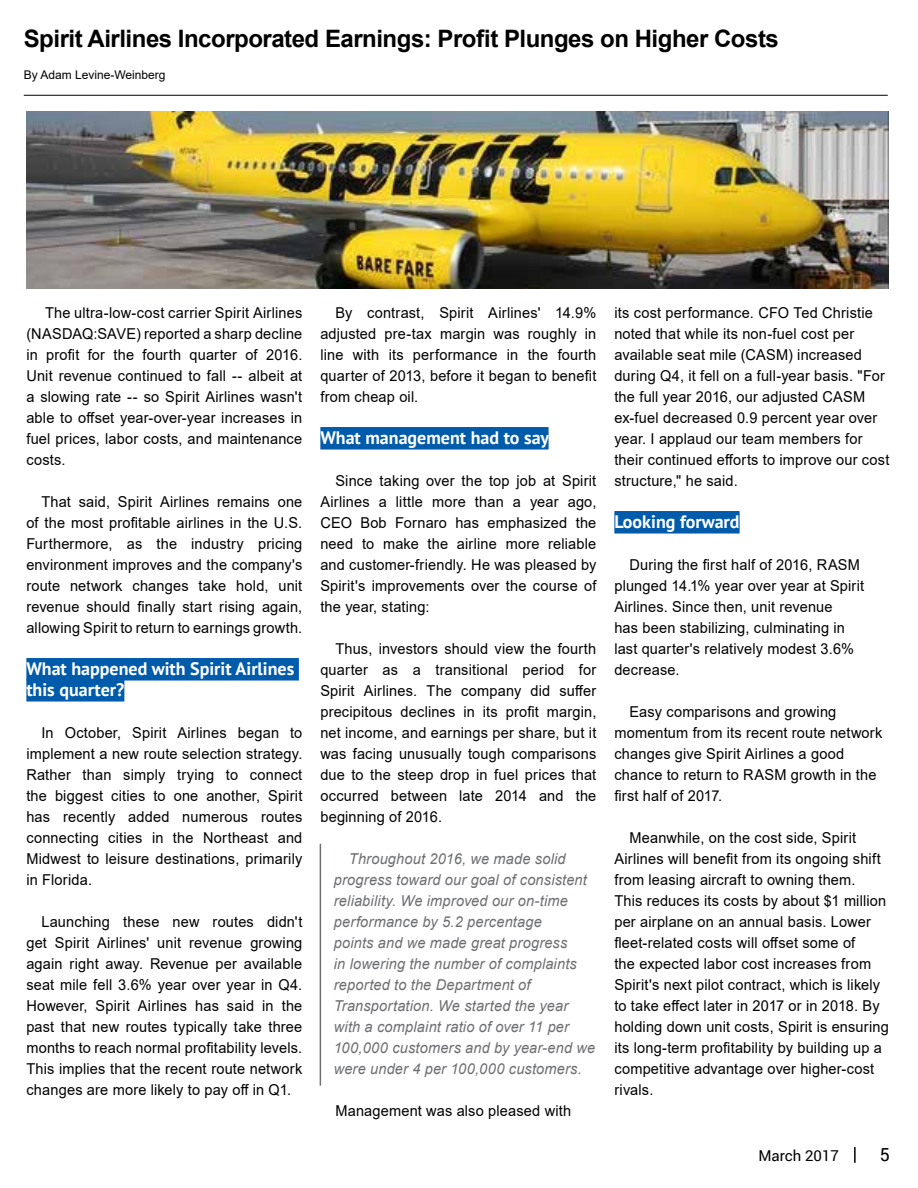
<style>
.page{position:relative;width:918px;height:1188px;background:#fff}
.page>*{position:absolute;margin:0;border:0;box-sizing:border-box;transform-origin:0 0}
.t1{font:700 24px "Arial";letter-spacing:-.02em;color:#000}
.t2{font:700 18px/21px "PT Sans";color:#fff}
.t3{font:18px "Roboto";color:#000}
.t4{font:15px/21px "Arial";letter-spacing:.015em;color:#000;text-align:justify}
.t5{font:italic 15px/21px "Arial";letter-spacing:.01em;color:#6d6e71}
.t6{font:15px "Roboto";color:#000}
.t7{font:12px "Arial";color:#000}
</style>
<div class="page">
<svg style="left:854px;top:1147px;width:2px;height:16px"></svg>
<div style="left:26px;top:658px;width:273px;height:23px;background:#005baa"></div>
<div style="left:26px;top:679px;width:98px;height:23px;background:#005baa"></div>
<div style="left:320px;top:427px;width:229px;height:23px;background:#005baa"></div>
<div style="left:614px;top:511px;width:126px;height:23px;background:#005baa"></div>
<hr style="left:24px;top:95px;width:864px;height:1px;background:#000">
<hr style="left:320px;top:844px;width:1px;height:242px;background:#6d6e71">
<img style="left:26px;top:112px;width:862px;height:177px">
<h1 class="t1" style="left:24px;top:22px;width:757px">Spirit Airlines Incorporated Earnings: Profit Plunges on Higher Costs</h1>
<p class="t7" style="left:24px;top:66px;width:143px">By Adam Levine-Weinberg</p>
<p class="t4" style="left:26px;top:302px;width:278px;text-indent:19px">The ultra-low-cost carrier Spirit Airlines (NASDAQ:SAVE) reported a sharp decline in profit for the fourth quarter of 2016.<br>Unit revenue continued to fall -- albeit at a slowing rate -- so Spirit Airlines wasn't able to offset year-over-year increases in fuel prices, labor costs, and maintenance costs.</p>
<p class="t4" style="left:26px;top:491px;width:278px;text-indent:15px">That said, Spirit Airlines remains one of the most profitable airlines in the U.S.<br>Furthermore, as the industry pricing environment improves and the company's route network changes take hold, unit revenue should finally start rising again, allowing Spirit to return to earnings growth.</p>
<p class="t2" style="left:26px;top:658px;width:269px">What happened with Spirit Airlines this quarter?</p>
<p class="t4" style="left:26px;top:722px;width:278px;text-indent:15px">In October, Spirit Airlines began to implement a new route selection strategy.<br>Rather than simply trying to connect the biggest cities to one another, Spirit has recently added numerous routes connecting cities in the Northeast and Midwest to leisure destinations, primarily in Florida.</p>
<p class="t4" style="left:26px;top:911px;width:278px;text-indent:15px">Launching these new routes didn't get Spirit Airlines' unit revenue growing again right away. Revenue per available seat mile fell 3.6% year over year in Q4.<br>However, Spirit Airlines has said in the past that new routes typically take three months to reach normal profitability levels.<br>This implies that the recent route network changes are more likely to pay off in Q1.</p>
<p class="t4" style="left:320px;top:302px;width:278px;text-indent:15px">By contrast, Spirit Airlines' 14.9% adjusted pre-tax margin was roughly in line with its performance in the fourth quarter of 2013, before it began to benefit from cheap oil.</p>
<p class="t2" style="left:320px;top:427px;width:230px">What management had to say</p>
<p class="t4" style="left:320px;top:470px;width:278px;text-indent:15px">Since taking over the top job at Spirit Airlines a little more than a year ago, CEO Bob Fornaro has emphasized the need to make the airline more reliable and customer-friendly. He was pleased by Spirit's improvements over the course of the year, stating:</p>
<p class="t4" style="left:320px;top:638px;width:278px;text-indent:15px">Thus, investors should view the fourth quarter as a transitional period for Spirit Airlines. The company did suffer precipitous declines in its profit margin, net income, and earnings per share, but it was facing unusually tough comparisons due to the steep drop in fuel prices that occurred between late 2014 and the beginning of 2016.</p>
<p class="t5" style="left:334px;top:849px;width:263px;text-indent:15px">Throughout 2016, we made solid progress toward our goal of consistent reliability. We improved our on-time performance by 5.2 percentage<br>points and we made great progress<br>in lowering the number of complaints reported to the Department of Transportation. We started the year with a complaint ratio of over 11 per 100,000 customers and by year-end we were under 4 per 100,000 customers.</p>
<p class="t4" style="left:335px;top:1100px;width:237px">Management was also pleased with</p>
<p class="t4" style="left:614px;top:302px;width:277px;text-align:left">its cost performance. CFO Ted Christie noted that while its non-fuel cost per available seat mile (CASM) increased during Q4, it fell on a full-year basis. "For the full year 2016, our adjusted CASM ex-fuel decreased 0.9 percent year over year. I applaud our team members for their continued efforts to improve our cost structure," he said.</p>
<p class="t2" style="left:614px;top:511px;width:127px">Looking forward</p>
<p class="t4" style="left:614px;top:554px;width:251px;text-align:left;text-indent:15px">During the first half of 2016, RASM plunged 14.1% year over year at Spirit<br>Airlines. Since then, unit revenue<br>has been stabilizing, culminating in last quarter's relatively modest 3.6% decrease.</p>
<p class="t4" style="left:614px;top:701px;width:270px;text-align:left;text-indent:15px">Easy comparisons and growing momentum from its recent route network changes give Spirit Airlines a good chance to return to RASM growth in the first half of 2017.</p>
<p class="t4" style="left:614px;top:827px;width:276px;text-align:left;text-indent:15px">Meanwhile, on the cost side, Spirit Airlines will benefit from its ongoing shift from leasing aircraft to owning them.<br>This reduces its costs by about $1 million per airplane on an annual basis. Lower fleet-related costs will offset some of<br>the expected labor cost increases from Spirit's next pilot contract, which is likely to take effect later in 2017 or in 2018. By holding down unit costs, Spirit is ensuring its long-term profitability by building up a competitive advantage over higher-cost rivals.</p>
<p class="t6" style="left:758px;top:1145px;width:82px">March 2017</p>
<p class="t3" style="left:880px;top:1142px;width:12px">5</p>
</div>
